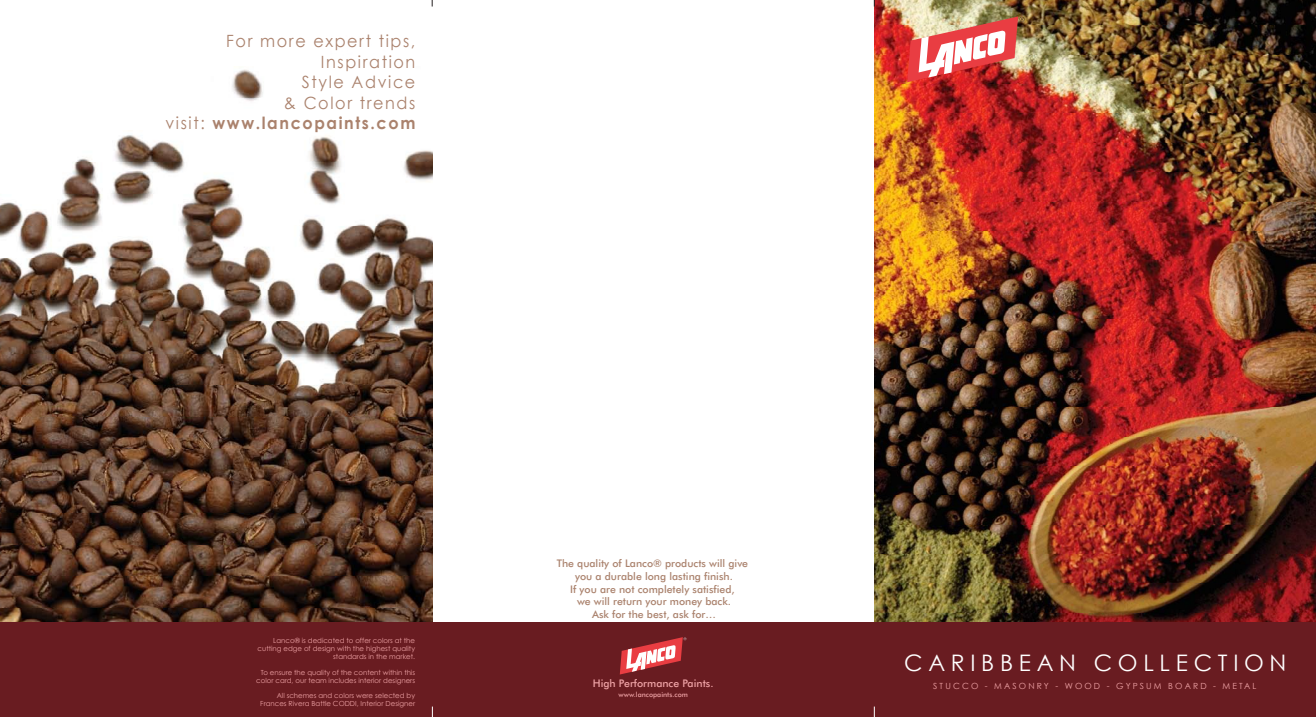
<style>
.page{position:relative;width:1316px;height:717px;background:#fff}
.page>*{position:absolute;margin:0;border:0;box-sizing:border-box;transform-origin:0 0}
.t1{font:22.75px "Century Gothic";letter-spacing:.25em;color:#fff}
.t2{font:16.89px/20.5px "Century Gothic";letter-spacing:.1em;color:#aa826d;text-align:right;scale:.95 1}
.t3{font:500 10.5px/12.6px "Futura BT";color:#aa826d;text-align:center}
.t4{font:500 10.5px "Futura BT";color:#efa3a6}
.t5{font:8.49px "Century Gothic";letter-spacing:.25em;color:#efa3a6}
.t6{font:7px/7.9px "Century Gothic";color:#efa3a6;text-align:right}
.t7{font:500 7px "Futura BT";color:#efa3a6}
.s1{font-weight:700}
</style>
<div class="page">
<img style="left:0;top:69px;width:432px;height:553px">
<img style="left:874px;top:0;width:441px;height:622px">
<div style="left:0;top:622px;width:1315px;height:95px;background:#691c21"></div>
<img style="left:907px;top:16px;width:117px;height:66px">
<svg style="left:619px;top:637px;width:67px;height:37px"></svg>
<h2 class="t2" style="left:165px;top:30px;width:264px">For more expert tips,<br>Inspiration<br>Style Advice<br>&amp; Color trends<br>visit: <span class="s1">www.lancopaints.com</span></h2>
<p class="t6" style="left:257px;top:636px;width:159px">Lanco® is dedicated to offer colors at the cutting edge of design with the highest quality standards in the market.</p>
<p class="t6" style="left:256px;top:668px;width:160px">To ensure the quality of the content within this color card, our team includes interior designers</p>
<p class="t6" style="left:260px;top:691px;width:156px">All schemes and colors were selected by<br>Frances Rivera Battle CODDI, Interior Designer</p>
<h3 class="t3" style="left:556px;top:557px;width:193px">The quality of Lanco® products will give you a durable long lasting finish.<br>If you are not completely satisfied,<br>we will return your money back.<br>Ask for the best, ask for…</h3>
<h3 class="t4" style="left:593px;top:677px;width:122px">High Performance Paints.</h3>
<p class="t7" style="left:618px;top:690px;width:71px">www.lancopaints.com</p>
<h1 class="t1" style="left:904px;top:648px;width:384px">CARIBBEAN COLLECTION</h1>
<p class="t5" style="left:933px;top:680px;width:324px">STUCCO - MASONRY - WOOD - GYPSUM BOARD - METAL</p>
</div>
